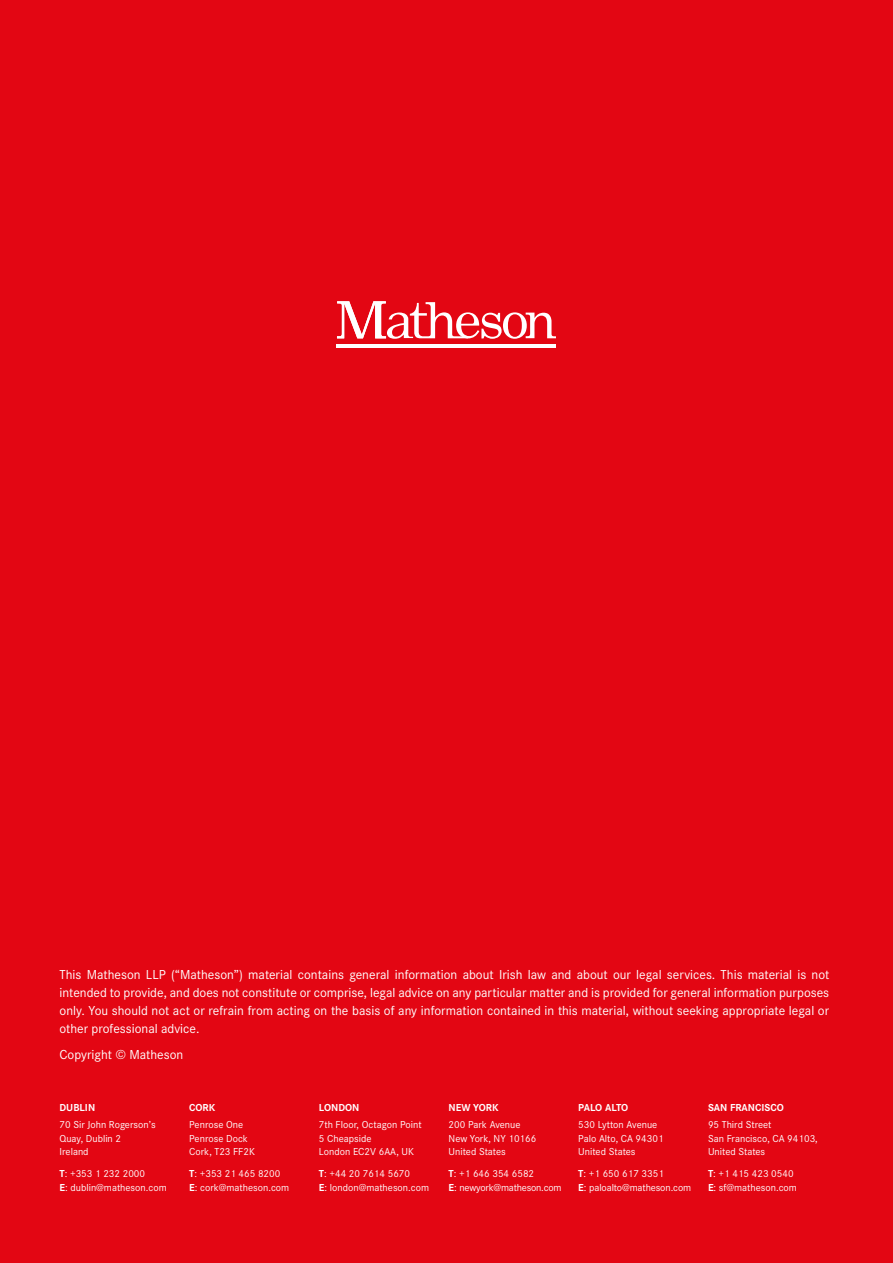
<style>
.page{position:relative;width:893px;height:1263px;background:#e30613}
.page>*{position:absolute;margin:0;border:0;box-sizing:border-box;transform-origin:0 0}
.t1{font:13.5px/18px "Corporate S Pro";color:#fff;text-align:justify}
.t2{font:10.5px/13.5px "Corporate S Pro";color:#fff}
.t3{font:700 10.5px "Corporate S Pro";color:#fff}
.t4{font:10.5px/13.5px "Corporate S Pro";letter-spacing:-.02em;color:#fff}
.s1{font-weight:700}
</style>
<div class="page">
<hr style="left:337px;top:344px;width:219px;height:3px;background:#fff">
<svg style="left:337px;top:301px;width:219px;height:38px"></svg>
<p class="t1" style="left:60px;top:964px;width:771px">This Matheson LLP (“Matheson”) material contains general information about Irish law and about our legal services. This material is not intended to provide, and does not constitute or comprise, legal advice on any particular matter and is provided for general information purposes only. You should not act or refrain from acting on the basis of any information contained in this material, without seeking appropriate legal or other professional advice.</p>
<p class="t1" style="left:60px;top:1045px;width:125px">Copyright © Matheson</p>
<p class="t3" style="left:60px;top:1099px;width:37px">DUBLIN</p>
<p class="t2" style="left:60px;top:1117px;width:98px">70 Sir John Rogerson’s<br>Quay, Dublin 2<br>Ireland</p>
<p class="t2" style="left:60px;top:1166px;width:109px"><span class="s1">T</span>: +353 1 232 2000<br><span class="s1">E</span>: dublin@matheson.com</p>
<p class="t3" style="left:189px;top:1099px;width:28px">CORK</p>
<p class="t2" style="left:189px;top:1117px;width:67px">Penrose One<br>Penrose Dock<br>Cork, T23 FF2K</p>
<p class="t2" style="left:189px;top:1166px;width:102px"><span class="s1">T</span>: +353 21 465 8200<br><span class="s1">E</span>: cork@matheson.com</p>
<p class="t3" style="left:319px;top:1099px;width:42px">LONDON</p>
<p class="t2" style="left:319px;top:1117px;width:104px">7th Floor, Octagon Point<br>5 Cheapside<br>London EC2V 6AA, UK</p>
<p class="t2" style="left:319px;top:1166px;width:112px"><span class="s1">T</span>: +44 20 7614 5670<br><span class="s1">E</span>: london@matheson.com</p>
<p class="t3" style="left:449px;top:1099px;width:51px">NEW YORK</p>
<p class="t2" style="left:449px;top:1117px;width:89px">200 Park Avenue<br>New York, NY 10166<br>United States</p>
<p class="t4" style="left:449px;top:1166px;width:114px"><span class="s1">T</span>: +1 646 354 6582<br><span class="s1">E</span>: newyork@matheson.com</p>
<p class="t3" style="left:578px;top:1099px;width:51px">PALO ALTO</p>
<p class="t2" style="left:578px;top:1117px;width:87px">530 Lytton Avenue<br>Palo Alto, CA 94301<br>United States</p>
<p class="t2" style="left:578px;top:1166px;width:114px"><span class="s1">T</span>: +1 650 617 3351<br><span class="s1">E</span>: paloalto@matheson.com</p>
<p class="t3" style="left:708px;top:1099px;width:77px">SAN FRANCISCO</p>
<p class="t2" style="left:708px;top:1117px;width:111px">95 Third Street<br>San Francisco, CA 94103,<br>United States</p>
<p class="t2" style="left:708px;top:1166px;width:90px"><span class="s1">T</span>: +1 415 423 0540<br><span class="s1">E</span>: sf@matheson.com</p>
</div>
